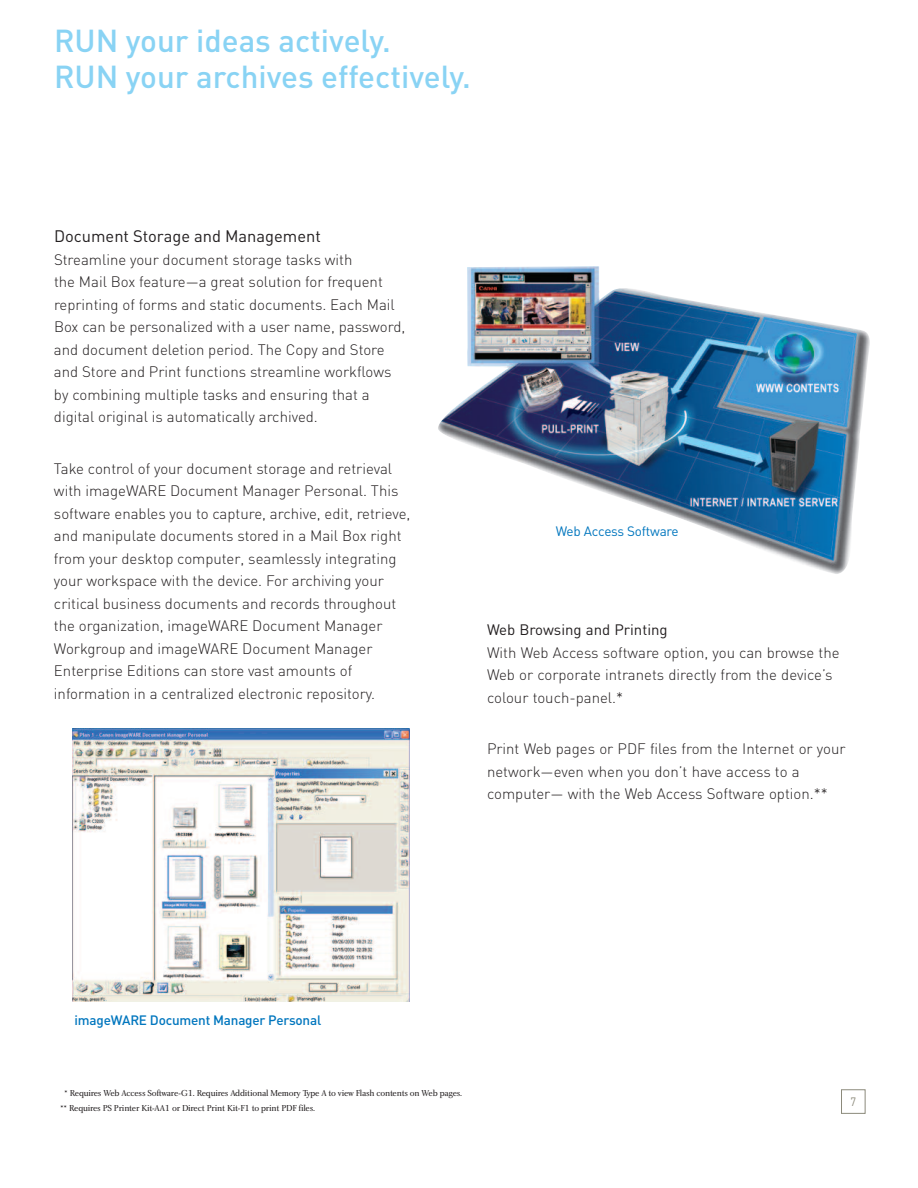
<style>
.page{position:relative;width:918px;height:1188px;background:#fff}
.page>*{position:absolute;margin:0;border:0;box-sizing:border-box;transform-origin:0 0}
.t1{font:500 31.35px/36.3px "DIN";color:#89d3f4}
.t2{font:16.5px "DIN";color:#231f20}
.t3{font:300 15px/22.5px "DIN";color:#231f20}
.t4{font:15px "DIN";color:#231f20}
.t5{font:500 13.5px "DIN";letter-spacing:-.015em;color:#0076be}
.t6{font:13.5px "DIN";letter-spacing:-.015em;color:#0076be}
.t7{font:12px "DIN";color:#8c8a7b;scale:.9 1}
.t8{font:9px/15px "Charlotte Book Plain";letter-spacing:-.025em;color:#231f20}
</style>
<div class="page">
<div style="left:841px;top:1089px;width:25px;height:25px;border:1px solid #8c8a7b"></div>
<img style="left:72px;top:729px;width:338px;height:273px">
<img style="left:438px;top:266px;width:432px;height:308px">
<h1 class="t1" style="left:54px;top:26px;width:418px">RUN your ideas actively.<br>RUN your archives effectively.</h1>
<p class="t2" style="left:54px;top:231px;width:268px">Document Storage and Management</p>
<p class="t3" style="left:54px;top:250px;width:353px">Streamline your document storage tasks with<br>the Mail Box feature—a great solution for frequent reprinting of forms and static documents. Each Mail Box can be personalized with a user name, password, and document deletion period. The Copy and Store and Store and Print functions streamline workflows by combining multiple tasks and ensuring that a digital original is automatically archived.</p>
<p class="t3" style="left:54px;top:459px;width:358px">Take control of your document storage and retrieval with imageWARE Document Manager Personal. This software enables you to capture, archive, edit, retrieve, and manipulate documents stored in a Mail Box right from your desktop computer, seamlessly integrating your workspace with the device. For archiving your critical business documents and records throughout the organization, imageWARE Document Manager Workgroup and imageWARE Document Manager Enterprise Editions can store vast amounts of information in a centralized electronic repository.</p>
<p class="t6" style="left:556px;top:527px;width:124px">Web Access Software</p>
<p class="t4" style="left:487px;top:625px;width:182px">Web Browsing and Printing</p>
<p class="t3" style="left:487px;top:643px;width:354px">With Web Access software option, you can browse the<br>Web or corporate intranets directly from the device’s colour touch-panel.*</p>
<p class="t3" style="left:487px;top:739px;width:360px">Print Web pages or PDF files from the Internet or your network—even when you don’t have access to a computer— with the Web Access Software option.**</p>
<p class="t5" style="left:75px;top:1016px;width:248px">imageWARE Document Manager Personal</p>
<p class="t8" style="left:60px;top:1087px;width:404px;text-indent:4px">* Requires Web Access Software-G1. Requires Additional Memory Type A to view Flash contents on Web pages. ** Requires PS Printer Kit-AA1 or Direct Print Kit-F1 to print PDF files.</p>
<p class="t7" style="left:850px;top:1097px;width:8px">7</p>
</div>
